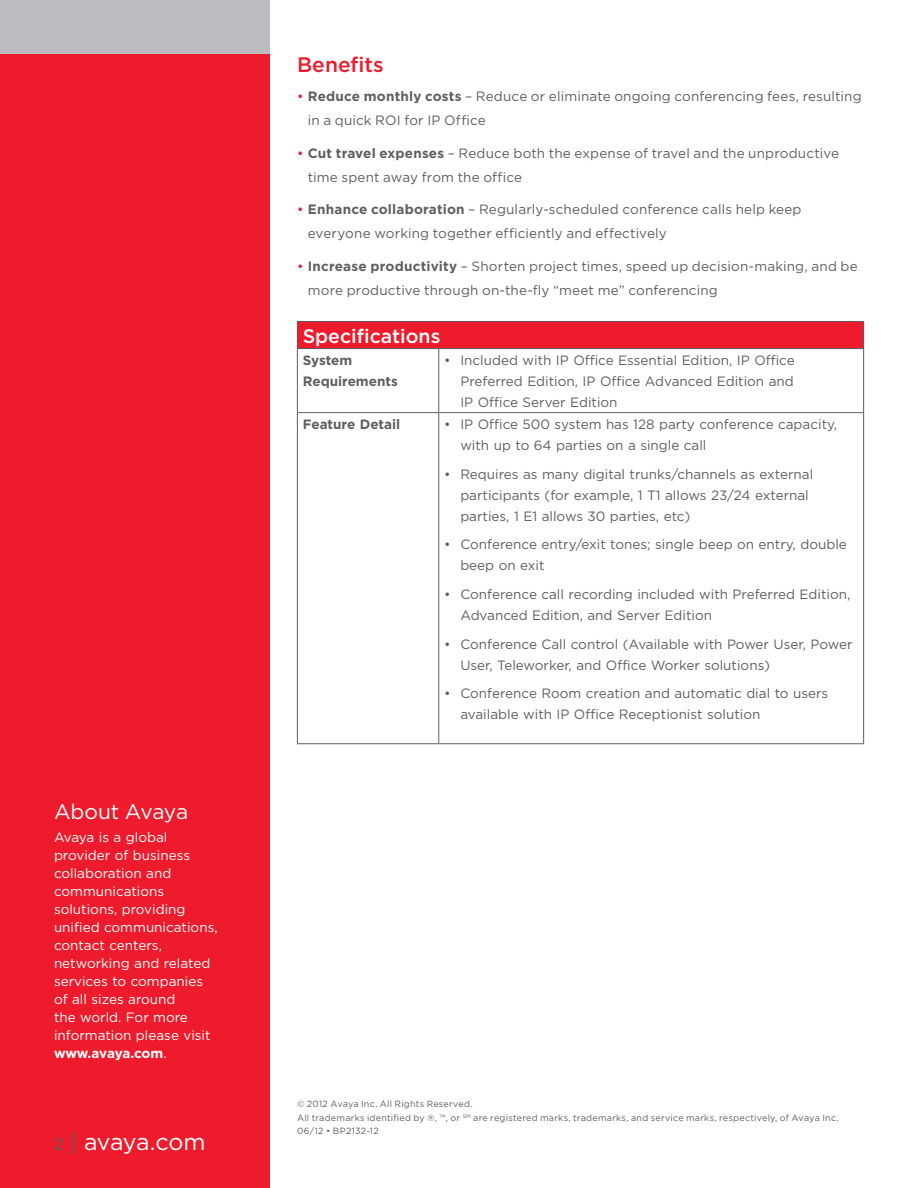
<style>
.page{position:relative;width:918px;height:1188px;background:#fff}
.page>*{position:absolute;margin:0;border:0;box-sizing:border-box;transform-origin:0 0}
.t1{font:23.25px "Gotham";letter-spacing:-.015em;color:#fff}
.Boilerplate_Head{font:21px "Gotham";letter-spacing:-.01em;color:#fff}
.Body_Header_modified{font:500 21px "Gotham";color:#ee1b2c}
.sub_head_PMS_485_cmy{font:500 19.5px "Gotham";color:#fff}
.bullet_body{font:13.5px/21px "Gotham";color:#5f5f62}
.Boilerplate_Copy{font:13.5px/18px "Gotham";color:#fff}
.body_copy{font:700 13.5px/21px "Gotham";color:#5f5f62}
.Legal{font:9px "Gotham";letter-spacing:.025em;color:#5f5f62}
.s1{font-weight:700}
.s2{font-size:16.5px;color:#5f5f62}
.s3{color:#5f5f62}
.s4{color:#ee1b2c}
</style>
<div class="page">
<div style="left:0;top:0;width:270px;height:1188px;background:#ee1b2c"></div>
<div style="left:297px;top:321px;width:567px;height:28px;background:#ee1b2c"></div>
<hr style="left:297px;top:321px;width:142px;height:1px;background:#5f5f62">
<svg style="left:297px;top:322px;width:1px;height:26px"></svg>
<hr style="left:439px;top:321px;width:425px;height:1px;background:#5f5f62">
<svg style="left:863px;top:322px;width:1px;height:26px"></svg>
<hr style="left:297px;top:348px;width:142px;height:1px;background:#5f5f62">
<hr style="left:297px;top:349px;width:1px;height:63px;background:#5f5f62">
<hr style="left:439px;top:348px;width:425px;height:1px;background:#5f5f62">
<hr style="left:438px;top:349px;width:1px;height:63px;background:#5f5f62">
<hr style="left:863px;top:349px;width:1px;height:63px;background:#5f5f62">
<hr style="left:297px;top:412px;width:142px;height:1px;background:#5f5f62">
<hr style="left:297px;top:413px;width:1px;height:330px;background:#5f5f62">
<hr style="left:439px;top:412px;width:425px;height:1px;background:#5f5f62">
<hr style="left:438px;top:413px;width:1px;height:330px;background:#5f5f62">
<hr style="left:863px;top:413px;width:1px;height:330px;background:#5f5f62">
<hr style="left:297px;top:743px;width:142px;height:1px;background:#5f5f62">
<hr style="left:439px;top:743px;width:425px;height:1px;background:#5f5f62">
<div style="left:0;top:0;width:270px;height:54px;background:#bcbdc0"></div>
<p class="Boilerplate_Head" style="left:54px;top:800px;width:136px">About Avaya</p>
<p class="Boilerplate_Copy" style="left:54px;top:828px;width:165px">Avaya is a global provider of business collaboration and communications solutions, providing unified communications, contact centers, networking and related services to companies of all sizes around<br>the world. For more information please visit <span class="s1">www.avaya.com</span>.</p>
<h1 class="t1" style="left:54px;top:1129px;width:153px"><span class="s2">2</span> <span class="s3">|</span> avaya.com</h1>
<p class="Body_Header_modified" style="left:297px;top:52px;width:88px">Benefits</p>
<p class="bullet_body" style="left:308px;top:84px;width:555px;line-height:24px;text-indent:-11px"><span class="s4">•</span> <span class="s1">Reduce monthly costs</span> – Reduce or eliminate ongoing conferencing fees, resulting in a quick ROI for IP Office</p>
<p class="bullet_body" style="left:308px;top:141px;width:533px;line-height:24px;text-indent:-11px"><span class="s4">•</span> <span class="s1">Cut travel expenses</span> – Reduce both the expense of travel and the unproductive time spent away from the office</p>
<p class="bullet_body" style="left:308px;top:197px;width:495px;line-height:24px;text-indent:-11px"><span class="s4">•</span> <span class="s1">Enhance collaboration</span> – Regularly-scheduled conference calls help keep everyone working together efficiently and effectively</p>
<p class="bullet_body" style="left:308px;top:254px;width:552px;line-height:24px;text-indent:-11px"><span class="s4">•</span> <span class="s1">Increase productivity</span> – Shorten project times, speed up decision-making, and be more productive through on-the-fly “meet me” conferencing</p>
<p class="sub_head_PMS_485_cmy" style="left:303px;top:325px;width:139px">Specifications</p>
<p class="body_copy" style="left:303px;top:350px;width:97px">System<br>Requirements</p>
<p class="bullet_body" style="left:460px;top:350px;width:336px;text-align:justify;text-indent:-16px">• Included with IP Office Essential Edition, IP Office Preferred Edition, IP Office Advanced Edition and IP Office Server Edition</p>
<p class="body_copy" style="left:303px;top:414px;width:99px">Feature Detail</p>
<p class="bullet_body" style="left:460px;top:414px;width:378px;text-indent:-16px">• IP Office 500 system has 128 party conference capacity, with up to 64 parties on a single call</p>
<p class="bullet_body" style="left:460px;top:463px;width:354px;text-indent:-16px">• Requires as many digital trunks/channels as external participants (for example, 1 T1 allows 23/24 external parties, 1 E1 allows 30 parties, etc)</p>
<p class="bullet_body" style="left:460px;top:534px;width:388px;text-indent:-16px">• Conference entry/exit tones; single beep on entry, double beep on exit</p>
<p class="bullet_body" style="left:460px;top:583px;width:392px;text-indent:-16px">• Conference call recording included with Preferred Edition,<br>Advanced Edition, and Server Edition</p>
<p class="bullet_body" style="left:460px;top:633px;width:394px;text-indent:-16px">• Conference Call control (Available with Power User, Power<br>User, Teleworker, and Office Worker solutions)</p>
<p class="bullet_body" style="left:460px;top:683px;width:369px;text-indent:-16px">• Conference Room creation and automatic dial to users available with IP Office Receptionist solution</p>
<p class="Legal" style="left:297px;top:1099px;width:177px">© 2012 Avaya Inc. All Rights Reserved.</p>
<p class="Legal" style="left:297px;top:1112px;width:543px">All trademarks identified by ®, ™, or <sup>SM</sup> are registered marks, trademarks, and service marks, respectively, of Avaya Inc.</p>
<p class="Legal" style="left:297px;top:1126px;width:83px">06/12 • BP2132-12</p>
</div>
